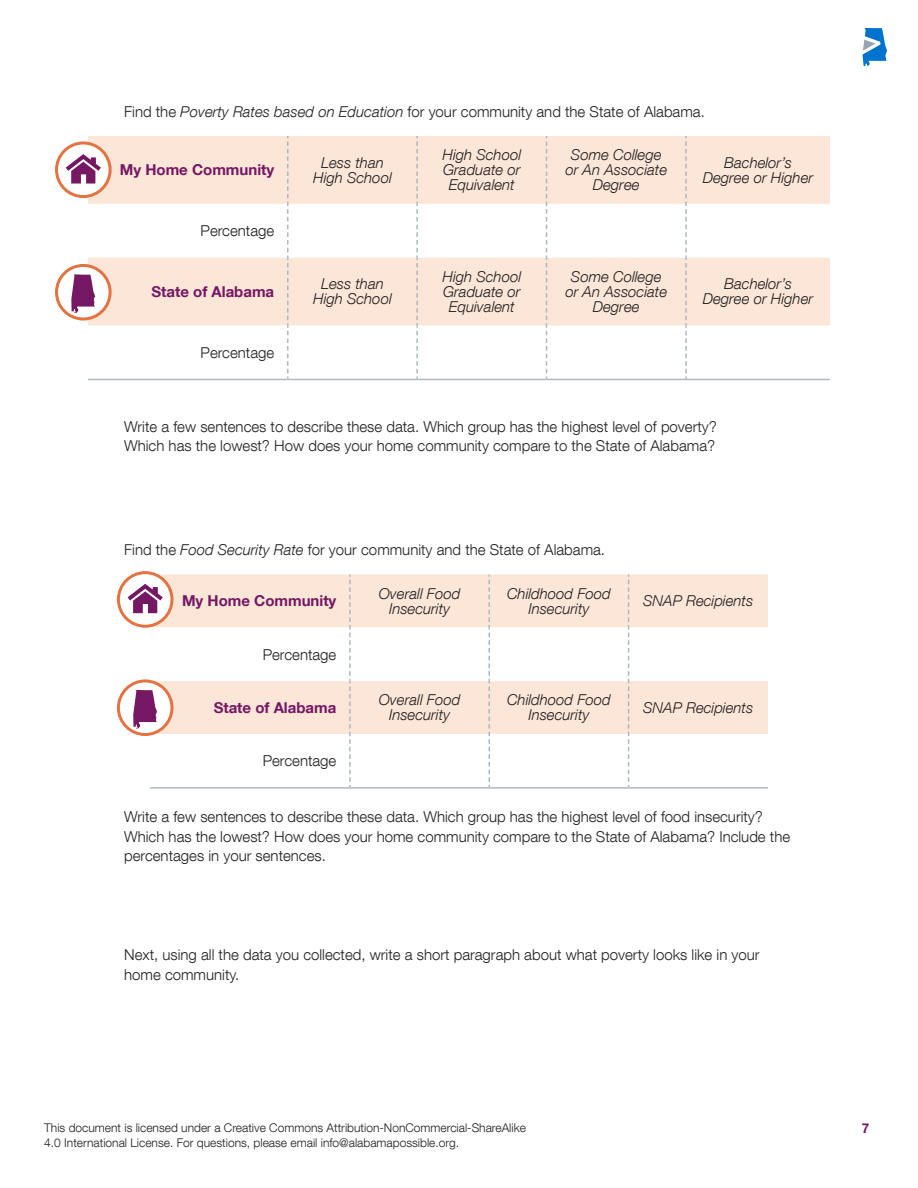
<style>
.page{position:relative;width:918px;height:1188px;background:#fff}
.page>*{position:absolute;margin:0;border:0;box-sizing:border-box;transform-origin:0 0}
.Body{font:300 15px/19.5px "Helvetica Neue LT Com";color:#231f20}
.Body-2{font:italic 300 15px/15px "Helvetica Neue LT Com";color:#231f20;text-align:center}
.Body-3{font:700 15px "Helvetica Neue LT Com";color:#751763}
.t1{font:700 13.5px "Helvetica Neue LT Com";color:#751763}
.t2{font:300 12px/15px "Helvetica Neue LT Com";color:#231f20}
.s1{font-style:italic}
</style>
<div class="page">
<svg style="left:862px;top:28px;width:25px;height:38px"></svg>
<svg style="left:88px;top:136px;width:742px;height:189px;fill:#fbe6d8"></svg>
<svg style="left:287px;top:136px;width:2px;height:243px"></svg>
<svg style="left:416px;top:136px;width:2px;height:243px"></svg>
<svg style="left:546px;top:136px;width:1px;height:243px"></svg>
<svg style="left:685px;top:136px;width:2px;height:243px"></svg>
<hr style="left:88px;top:379px;width:200px;height:1px;background:#aeb8be">
<hr style="left:288px;top:379px;width:129px;height:1px;background:#aeb8be">
<hr style="left:417px;top:379px;width:130px;height:1px;background:#aeb8be">
<hr style="left:547px;top:379px;width:139px;height:1px;background:#aeb8be">
<hr style="left:686px;top:379px;width:144px;height:1px;background:#aeb8be">
<svg style="left:150px;top:574px;width:618px;height:160px;fill:#fbe6d8"></svg>
<svg style="left:349px;top:574px;width:2px;height:213px"></svg>
<svg style="left:488px;top:574px;width:2px;height:213px"></svg>
<svg style="left:628px;top:574px;width:1px;height:213px"></svg>
<hr style="left:150px;top:787px;width:200px;height:2px;background:#aeb8be">
<hr style="left:350px;top:787px;width:139px;height:2px;background:#aeb8be">
<hr style="left:489px;top:787px;width:140px;height:2px;background:#aeb8be">
<hr style="left:629px;top:787px;width:139px;height:2px;background:#aeb8be">
<svg style="left:57px;top:143px;width:53px;height:54px"></svg>
<div style="left:55px;top:141px;width:57px;height:57px;border:3px solid #e57342;border-radius:50%"></div>
<svg style="left:66px;top:154px;width:35px;height:30px"></svg>
<svg style="left:57px;top:265px;width:53px;height:54px"></svg>
<div style="left:55px;top:264px;width:57px;height:57px;border:3px solid #e57342;border-radius:50%"></div>
<svg style="left:71px;top:274px;width:24px;height:39px"></svg>
<svg style="left:118px;top:573px;width:54px;height:53px"></svg>
<div style="left:117px;top:571px;width:56px;height:57px;border:3px solid #e57342;border-radius:50%"></div>
<svg style="left:128px;top:584px;width:35px;height:29px"></svg>
<svg style="left:118px;top:681px;width:54px;height:54px"></svg>
<div style="left:117px;top:679px;width:56px;height:57px;border:3px solid #e57342;border-radius:50%"></div>
<svg style="left:133px;top:690px;width:24px;height:39px"></svg>
<p class="Body" style="left:124px;top:101px;width:582px">Find the <span class="s1">Poverty Rates based on Education</span> for your community and the State of Alabama.</p>
<p class="Body-3" style="left:120px;top:160px;width:156px">My Home Community</p>
<p class="Body-2" style="left:313px;top:155px;width:80px">Less than<br>High School</p>
<p class="Body-2" style="left:443px;top:147px;width:80px">High School<br>Graduate or<br>Equivalent</p>
<p class="Body-2" style="left:565px;top:147px;width:103px">Some College or An Associate<br>Degree</p>
<p class="Body-2" style="left:703px;top:155px;width:112px">Bachelor’s<br>Degree or Higher</p>
<p class="Body" style="left:201px;top:221px;width:75px">Percentage</p>
<p class="Body-3" style="left:152px;top:282px;width:124px">State of Alabama</p>
<p class="Body-2" style="left:313px;top:276px;width:80px">Less than<br>High School</p>
<p class="Body-2" style="left:443px;top:269px;width:80px">High School<br>Graduate or<br>Equivalent</p>
<p class="Body-2" style="left:565px;top:269px;width:103px">Some College or An Associate<br>Degree</p>
<p class="Body-2" style="left:703px;top:276px;width:112px">Bachelor’s<br>Degree or Higher</p>
<p class="Body" style="left:201px;top:342px;width:75px">Percentage</p>
<p class="Body" style="left:124px;top:417px;width:594px">Write a few sentences to describe these data. Which group has the highest level of poverty?<br>Which has the lowest? How does your home community compare to the State of Alabama?</p>
<p class="Body" style="left:124px;top:540px;width:482px">Find the <span class="s1">Food Security Rate</span> for your community and the State of Alabama.</p>
<p class="Body-3" style="left:182px;top:591px;width:156px">My Home Community</p>
<p class="Body-2" style="left:379px;top:586px;width:83px">Overall Food<br>Insecurity</p>
<p class="Body-2" style="left:507px;top:586px;width:105px">Childhood Food<br>Insecurity</p>
<p class="Body-2" style="left:643px;top:593px;width:112px">SNAP Recipients</p>
<p class="Body" style="left:263px;top:644px;width:75px">Percentage</p>
<p class="Body-3" style="left:214px;top:698px;width:124px">State of Alabama</p>
<p class="Body-2" style="left:379px;top:692px;width:83px">Overall Food<br>Insecurity</p>
<p class="Body-2" style="left:507px;top:692px;width:105px">Childhood Food<br>Insecurity</p>
<p class="Body-2" style="left:643px;top:700px;width:112px">SNAP Recipients</p>
<p class="Body" style="left:263px;top:751px;width:75px">Percentage</p>
<p class="Body" style="left:124px;top:807px;width:667px">Write a few sentences to describe these data. Which group has the highest level of food insecurity?<br>Which has the lowest? How does your home community compare to the State of Alabama? Include the percentages in your sentences.</p>
<p class="Body" style="left:124px;top:945px;width:637px">Next, using all the data you collected, write a short paragraph about what poverty looks like in your home community.</p>
<p class="t2" style="left:44px;top:1120px;width:483px">This document is licensed under a Creative Commons Attribution-NonCommercial-ShareAlike<br>4.0 International License. For questions, please email info@alabamapossible.org.</p>
<p class="t1" style="left:862px;top:1120px;width:9px">7</p>
</div>
